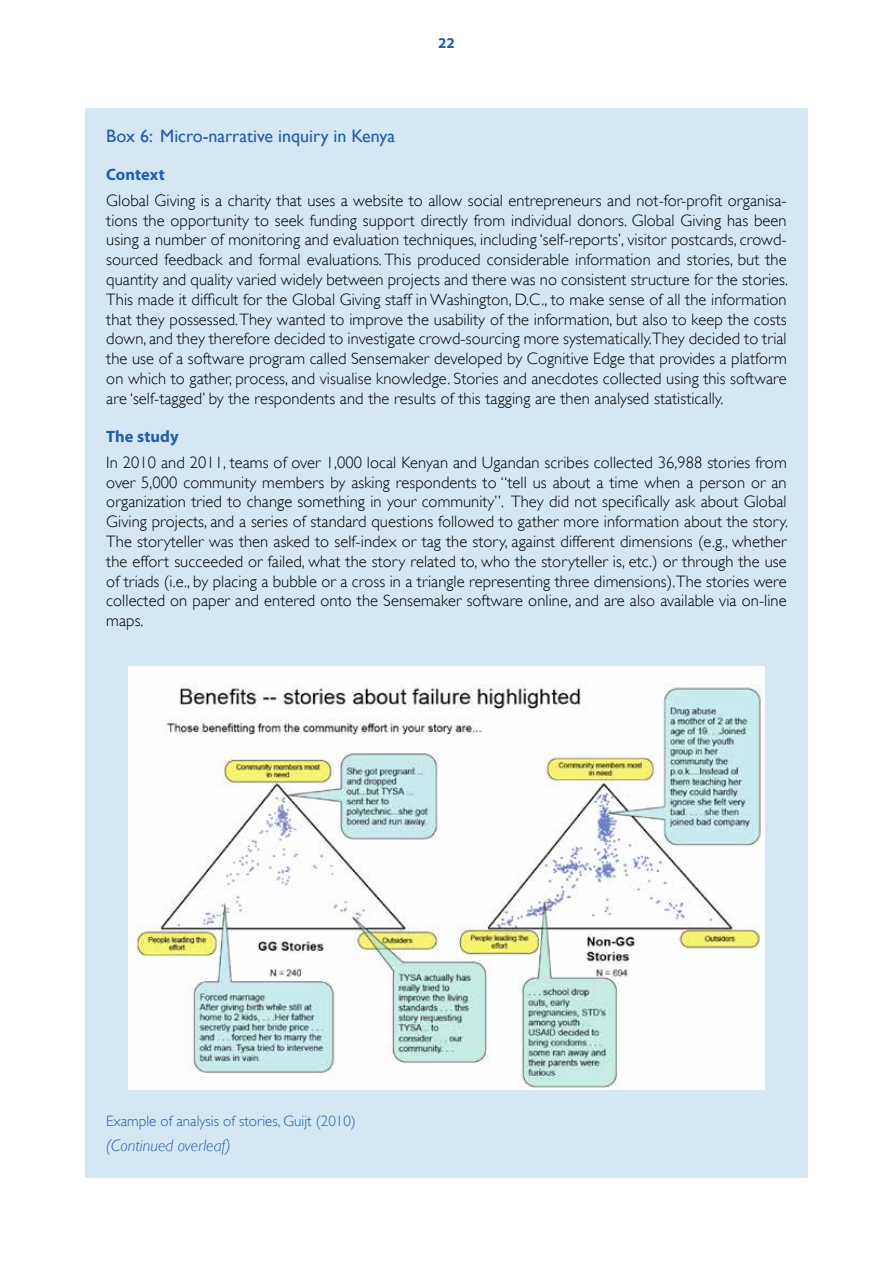
<style>
.page{position:relative;width:893px;height:1263px;background:#fff}
.page>*{position:absolute;margin:0;border:0;box-sizing:border-box;transform-origin:0 0}
.t1{font:18px "Gill Sans";color:#215eac}
.t2{font:300 16.5px/19.8px "Gill Sans";letter-spacing:.005em;color:#000;text-align:justify}
.t3{font:italic 300 16.5px "Gill Sans";color:#215eac}
.t4{font:700 16.5px "Myriad Pro";letter-spacing:.005em;color:#215eac}
.t5{font:300 15px "Gill Sans";color:#215eac}
.t6{font:700 15px "Myriad Pro";color:#215eac}
</style>
<div class="page">
<div style="left:85px;top:108px;width:723px;height:1070px;background:#d5e7f2"></div>
<img style="left:129px;top:666px;width:635px;height:423px">
<p class="t6" style="left:438px;top:33px;width:18px">22</p>
<p class="t1" style="left:106px;top:125px;width:290px">Box 6: Micro-narrative inquiry in Kenya</p>
<p class="t4" style="left:106px;top:163px;width:60px">Context</p>
<p class="t2" style="left:106px;top:190px;width:683px">Global Giving is a charity that uses a website to allow social entrepreneurs and not-for-profit organisa&shy;tions the opportunity to seek funding support directly from individual donors. Global Giving has been using a number of monitoring and evaluation techniques, including ‘self-reports’, visitor postcards, crowd&shy;sourced feedback and formal evaluations. This produced considerable information and stories, but the quantity and quality varied widely between projects and there was no consistent structure for the stories.<br>This made it difficult for the Global Giving staff in Washington, D.C., to make sense of all the information that they possessed. They wanted to improve the usability of the information, but also to keep the costs down, and they therefore decided to investigate crowd-sourcing more systematically.They decided to trial the use of a software program called Sensemaker developed by Cognitive Edge that provides a platform on which to gather, process, and visualise knowledge. Stories and anecdotes collected using this software are ‘self-tagged’ by the respondents and the results of this tagging are then analysed statistically.</p>
<p class="t4" style="left:106px;top:425px;width:74px">The study</p>
<p class="t2" style="left:106px;top:452px;width:683px">In 2010 and 2011, teams of over 1,000 local Kenyan and Ugandan scribes collected 36,988 stories from over 5,000 community members by asking respondents to “tell us about a time when a person or an organization tried to change something in your community”. They did not specifically ask about Global Giving projects, and a series of standard questions followed to gather more information about the story.<br>The storyteller was then asked to self-index or tag the story, against different dimensions (e.g., whether the effort succeeded or failed, what the story related to, who the storyteller is, etc.) or through the use of triads (i.e., by placing a bubble or a cross in a triangle representing three dimensions).The stories were collected on paper and entered onto the Sensemaker software online, and are also available via on-line maps.</p>
<p class="t5" style="left:106px;top:1112px;width:251px">Example of analysis of stories, Guijt (2010)</p>
<p class="t3" style="left:106px;top:1136px;width:126px">(Continued overleaf)</p>
</div>
